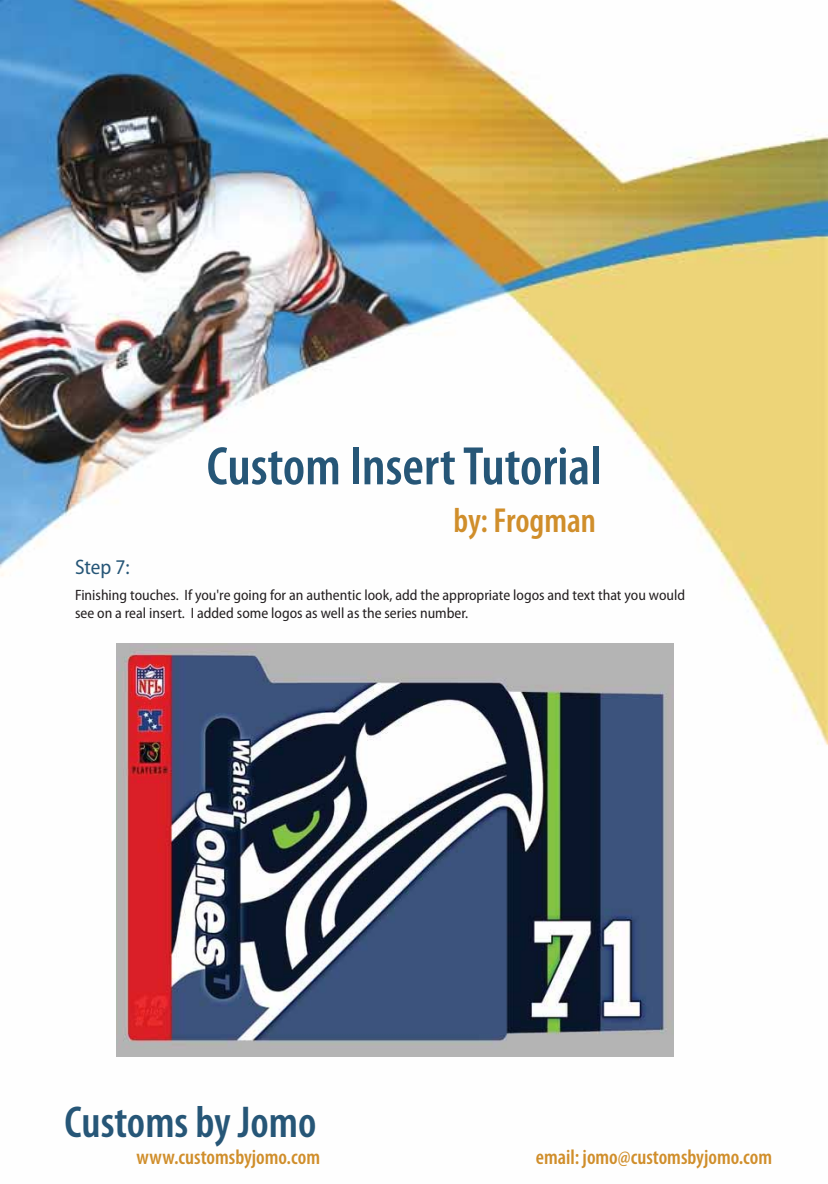
<style>
.page{position:relative;width:828px;height:1184px;background:#fff}
.page>*{position:absolute;margin:0;border:0;box-sizing:border-box;transform-origin:0 0}
.t1{font:600 condensed 54.6px "Myriad Pro";color:#265677}
.t2{font:600 condensed 44.85px "Myriad Pro";color:#265677}
.t3{font:600 condensed 34.8px "Myriad Pro";color:#d08e2b}
.t4{font:600 condensed 21px "Myriad Pro";color:#d08e2b}
.t5{font:semi-condensed 21px "Myriad Pro";color:#265677}
.t6{font:semi-condensed 15px/18px "Myriad Pro";color:#231f20}
</style>
<div class="page">
<img style="left:0;top:0;width:828px;height:1057px">
<img style="left:116px;top:644px;width:557px;height:412px">
<p class="t1" style="left:207px;top:433px;width:396px">Custom Insert Tutorial</p>
<p class="t3" style="left:454px;top:499px;width:144px">by: Frogman</p>
<p class="t5" style="left:75px;top:559px;width:56px">Step 7:</p>
<p class="t6" style="left:75px;top:587px;width:612px">Finishing touches. If you're going for an authentic look, add the appropriate logos and text that you would see on a real insert. I added some logos as well as the series number.</p>
<p class="t2" style="left:65px;top:1095px;width:253px">Customs by Jomo</p>
<p class="t4" style="left:137px;top:1144px;width:185px">www.customsbyjomo.com</p>
<p class="t4" style="left:536px;top:1144px;width:238px">email: jomo@customsbyjomo.com</p>
</div>
